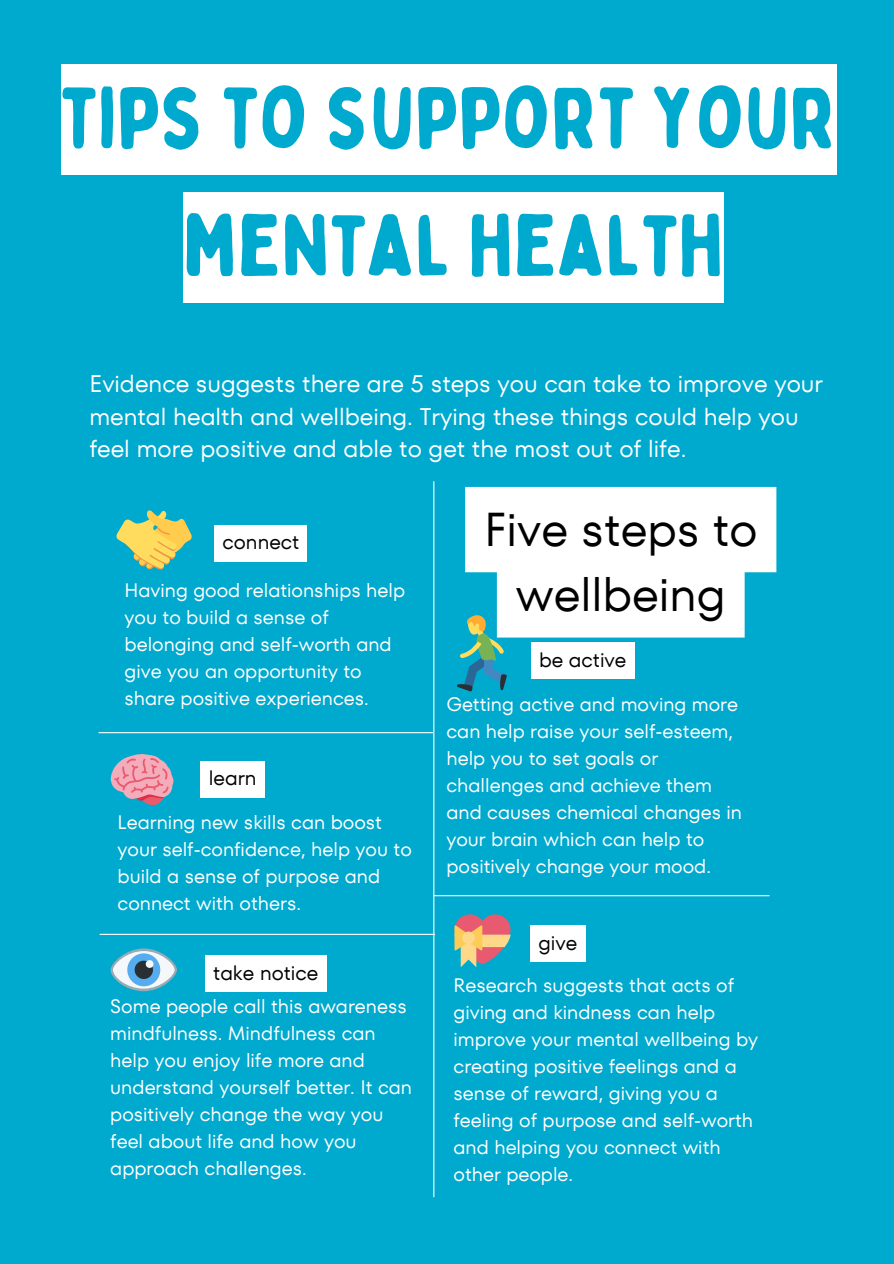
<style>
.page{position:relative;width:894px;height:1264px;background:#fff}
.page>*{position:absolute;margin:0;border:0;box-sizing:border-box;transform-origin:0 0}
.t1{font:86.55px/127.8px "Bobby Jones Soft";color:#00a9ce;text-align:center}
.t2{font:47.25px/65.2px "TT Fors";color:#000;text-align:center}
.t3{font:24px/32.7px "TT Fors";color:#fff}
.t4{font:20.4px "TT Fors";color:#000}
.t5{font:19.5px/27px "TT Fors";color:#fff}
</style>
<div class="page">
<div style="left:0;top:0;width:893px;height:1263px;background:#00a9ce"></div>
<hr style="left:433px;top:895px;width:336px;height:1px;background:#fff">
<hr style="left:100px;top:933px;width:334px;height:1px;background:#fff">
<hr style="left:99px;top:732px;width:333px;height:1px;background:#fff">
<hr style="left:433px;top:481px;width:1px;height:715px;background:#fff">
<svg style="left:465px;top:487px;width:311px;height:150px;background:#ecf8fb"></svg>
<svg style="left:116px;top:510px;width:76px;height:60px"></svg>
<div style="left:214px;top:525px;width:93px;height:36px;background:#fff"></div>
<div style="left:201px;top:760px;width:64px;height:37px;background:#fff"></div>
<svg style="left:111px;top:754px;width:63px;height:51px"></svg>
<div style="left:530px;top:925px;width:55px;height:36px;background:#fff"></div>
<svg style="left:454px;top:914px;width:56px;height:53px"></svg>
<svg style="left:110px;top:948px;width:67px;height:43px"></svg>
<svg style="left:113px;top:951px;width:61px;height:37px"></svg>
<svg style="left:127px;top:953px;width:33px;height:33px"></svg>
<div style="left:205px;top:955px;width:121px;height:36px;background:#fff"></div>
<svg style="left:457px;top:614px;width:50px;height:77px"></svg>
<div style="left:531px;top:642px;width:103px;height:37px;background:#fff"></div>
<div style="left:61px;top:65px;width:775px;height:110px;background:#fff"></div>
<div style="left:183px;top:193px;width:540px;height:110px;background:#fff"></div>
<h1 class="t1" style="left:61px;top:55px;width:777px">TIPS TO SUPPORT YOUR<br>MENTAL HEALTH</h1>
<p class="t3" style="left:89px;top:367px;width:735px">Evidence suggests there are 5 steps you can take to improve your mental health and wellbeing. Trying these things could help you feel more positive and able to get the most out of life.</p>
<p class="t4" style="left:222px;top:528px;width:78px">connect</p>
<p class="t5" style="left:124px;top:577px;width:282px">Having good relationships help you to build a sense of belonging and self-worth and give you an opportunity to share positive experiences.</p>
<p class="t4" style="left:209px;top:763px;width:49px">learn</p>
<p class="t5" style="left:117px;top:808px;width:296px">Learning new skills can boost your self-confidence, help you to build a sense of purpose and connect with others.</p>
<p class="t4" style="left:213px;top:958px;width:106px">take notice</p>
<p class="t5" style="left:110px;top:993px;width:303px">Some people call this awareness mindfulness. Mindfulness can help you enjoy life more and understand yourself better. It can positively change the way you feel about life and how you approach challenges.</p>
<h2 class="t2" style="left:484px;top:497px;width:275px">Five steps to wellbeing</h2>
<p class="t4" style="left:539px;top:645px;width:89px">be active</p>
<p class="t5" style="left:446px;top:690px;width:297px">Getting active and moving more can help raise your self-esteem, help you to set goals or challenges and achieve them and causes chemical changes in your brain which can help to positively change your mood.</p>
<p class="t4" style="left:538px;top:928px;width:40px">give</p>
<p class="t5" style="left:453px;top:971px;width:306px">Research suggests that acts of giving and kindness can help improve your mental wellbeing by creating positive feelings and a sense of reward, giving you a feeling of purpose and self-worth and helping you connect with other people.</p>
</div>
